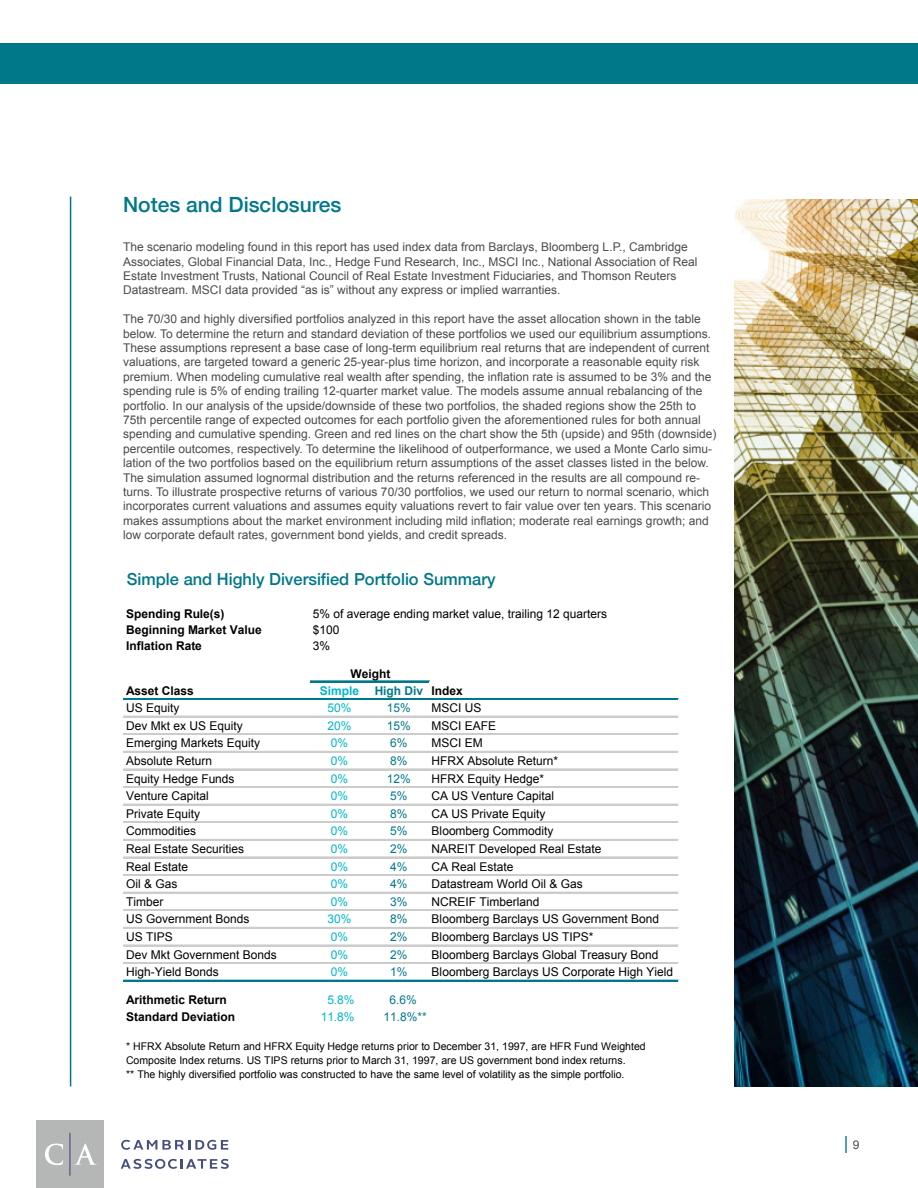
<style>
.page{position:relative;width:918px;height:1188px;background:#fff}
.page>*{position:absolute;margin:0;border:0;box-sizing:border-box;transform-origin:0 0}
.Disclosure_header{font:500 21px "Helvetica Neue LT";color:#00788a}
.t1{font:18px "Arial";color:#00788a}
.t2{font:500 16.65px "Helvetica Neue LT";color:#00788a}
.InDesign_Exhibit_Not{font:12px/14.4px "Arial";color:#4a4b4c}
.t3{font:12px "Arial";color:#000}
.t4{font:700 12px "Arial";color:#000}
.t5{font:12px "Arial";color:#00788a}
.t6{font:12px "Arial";color:#00b5cc}
.t7{font:700 12px "Arial";color:#00788a}
.t8{font:700 12px "Arial";color:#00b5cc}
.t9{font:10.65px/13.6px "Arial";color:#000}
.s1{color:#000}
.s2{font-size:12px;color:#4a4b4c}
</style>
<div class="page">
<div style="left:36px;top:1120px;width:68px;height:68px;background:#b5b7b7"></div>
<svg style="left:45px;top:1144px;width:18px;height:21px"></svg>
<svg style="left:74px;top:1144px;width:23px;height:21px"></svg>
<svg style="left:121px;top:1140px;width:107px;height:10px"></svg>
<svg style="left:121px;top:1159px;width:108px;height:10px"></svg>
<hr style="left:70px;top:1133px;width:1px;height:43px;background:#454e7e">
<div style="left:0;top:44px;width:918px;height:40px;background:#00788a"></div>
<hr style="left:70px;top:197px;width:1px;height:889px;background:#00788a">
<img style="left:734px;top:200px;width:184px;height:886px">
<hr style="left:310px;top:681px;width:119px;height:1px;background:#00788a">
<hr style="left:124px;top:698px;width:554px;height:2px;background:#00788a">
<hr style="left:124px;top:716px;width:554px;height:2px;background:#ccc">
<hr style="left:124px;top:733px;width:554px;height:1px;background:#ccc">
<hr style="left:124px;top:734px;width:554px;height:1px;background:#ccc">
<hr style="left:124px;top:751px;width:554px;height:2px;background:#ccc">
<hr style="left:124px;top:769px;width:554px;height:1px;background:#ccc">
<hr style="left:124px;top:786px;width:554px;height:2px;background:#ccc">
<hr style="left:124px;top:804px;width:554px;height:2px;background:#ccc">
<hr style="left:124px;top:821px;width:554px;height:1px;background:#ccc">
<hr style="left:124px;top:822px;width:554px;height:1px;background:#ccc">
<hr style="left:124px;top:839px;width:554px;height:2px;background:#ccc">
<hr style="left:124px;top:857px;width:554px;height:1px;background:#ccc">
<hr style="left:124px;top:874px;width:554px;height:1px;background:#ccc">
<hr style="left:124px;top:875px;width:554px;height:1px;background:#ccc">
<hr style="left:124px;top:892px;width:554px;height:2px;background:#ccc">
<hr style="left:124px;top:909px;width:554px;height:1px;background:#ccc">
<hr style="left:124px;top:910px;width:554px;height:1px;background:#ccc">
<hr style="left:124px;top:927px;width:554px;height:2px;background:#ccc">
<hr style="left:124px;top:945px;width:554px;height:1px;background:#ccc">
<hr style="left:124px;top:962px;width:554px;height:1px;background:#ccc">
<hr style="left:124px;top:963px;width:554px;height:1px;background:#ccc">
<hr style="left:124px;top:980px;width:554px;height:2px;background:#00788a">
<p class="Disclosure_header" style="left:123px;top:192px;width:220px">Notes and Disclosures</p>
<p class="InDesign_Exhibit_Not" style="left:123px;top:240px;width:576px">The scenario modeling found in this report has used index data from Barclays, Bloomberg L.P., Cambridge Associates, Global Financial Data, Inc., Hedge Fund Research, Inc., MSCI Inc., National Association of Real Estate Investment Trusts, National Council of Real Estate Investment Fiduciaries, and Thomson Reuters Datastream. MSCI data provided “as is” without any express or implied warranties.</p>
<p class="InDesign_Exhibit_Not" style="left:123px;top:312px;width:595px">The 70/30 and highly diversified portfolios analyzed in this report have the asset allocation shown in the table below. To determine the return and standard deviation of these portfolios we used our equilibrium assumptions.<br>These assumptions represent a base case of long-term equilibrium real returns that are independent of current valuations, are targeted toward a generic 25-year-plus time horizon, and incorporate a reasonable equity risk premium. When modeling cumulative real wealth after spending, the inflation rate is assumed to be 3% and the spending rule is 5% of ending trailing 12-quarter market value. The models assume annual rebalancing of the portfolio. In our analysis of the upside/downside of these two portfolios, the shaded regions show the 25th to 75th percentile range of expected outcomes for each portfolio given the aforementioned rules for both annual spending and cumulative spending. Green and red lines on the chart show the 5th (upside) and 95th (downside) percentile outcomes, respectively. To determine the likelihood of outperformance, we used a Monte Carlo simu&shy;lation of the two portfolios based on the equilibrium return assumptions of the asset classes listed in the below.<br>The simulation assumed lognormal distribution and the returns referenced in the results are all compound re&shy;turns. To illustrate prospective returns of various 70/30 portfolios, we used our return to normal scenario, which incorporates current valuations and assumes equity valuations revert to fair value over ten years. This scenario makes assumptions about the market environment including mild inflation; moderate real earnings growth; and low corporate default rates, government bond yields, and credit spreads.</p>
<p class="t2" style="left:127px;top:569px;width:370px">Simple and Highly Diversified Portfolio Summary</p>
<p class="t4" style="left:126px;top:605px;width:100px">Spending Rule(s)</p>
<p class="t3" style="left:313px;top:606px;width:296px">5% of average ending market value, trailing 12 quarters</p>
<p class="t4" style="left:126px;top:622px;width:137px">Beginning Market Value</p>
<p class="t3" style="left:313px;top:622px;width:28px">$100</p>
<p class="t4" style="left:126px;top:638px;width:77px">Inflation Rate</p>
<p class="t3" style="left:313px;top:638px;width:19px">3%</p>
<p class="t4" style="left:126px;top:683px;width:69px">Asset Class</p>
<p class="t8" style="left:320px;top:683px;width:41px">Simple</p>
<p class="t7" style="left:375px;top:683px;width:90px">High Div <span class="s1">Index</span></p>
<p class="t3" style="left:126px;top:700px;width:55px">US Equity</p>
<p class="t6" style="left:327px;top:700px;width:25px">50%</p>
<p class="t5" style="left:387px;top:700px;width:25px">15%</p>
<p class="t3" style="left:432px;top:700px;width:51px">MSCI US</p>
<p class="t3" style="left:126px;top:718px;width:118px">Dev Mkt ex US Equity</p>
<p class="t6" style="left:327px;top:718px;width:25px">20%</p>
<p class="t5" style="left:387px;top:718px;width:25px">15%</p>
<p class="t3" style="left:432px;top:718px;width:66px">MSCI EAFE</p>
<p class="t3" style="left:126px;top:735px;width:135px">Emerging Markets Equity</p>
<p class="t6" style="left:331px;top:735px;width:19px">0%</p>
<p class="t5" style="left:390px;top:735px;width:19px">6%</p>
<p class="t3" style="left:432px;top:735px;width:53px">MSCI EM</p>
<p class="t3" style="left:126px;top:753px;width:87px">Absolute Return</p>
<p class="t6" style="left:331px;top:753px;width:19px">0%</p>
<p class="t5" style="left:390px;top:753px;width:19px">8%</p>
<p class="t3" style="left:432px;top:753px;width:128px">HFRX Absolute Return*</p>
<p class="t3" style="left:126px;top:771px;width:110px">Equity Hedge Funds</p>
<p class="t6" style="left:331px;top:771px;width:19px">0%</p>
<p class="t5" style="left:387px;top:771px;width:25px">12%</p>
<p class="t3" style="left:432px;top:771px;width:114px">HFRX Equity Hedge*</p>
<p class="t3" style="left:126px;top:788px;width:84px">Venture Capital</p>
<p class="t6" style="left:331px;top:788px;width:19px">0%</p>
<p class="t5" style="left:390px;top:788px;width:19px">5%</p>
<p class="t3" style="left:432px;top:788px;width:124px">CA US Venture Capital</p>
<p class="t3" style="left:126px;top:806px;width:75px">Private Equity</p>
<p class="t6" style="left:331px;top:806px;width:19px">0%</p>
<p class="t5" style="left:390px;top:806px;width:19px">8%</p>
<p class="t3" style="left:432px;top:806px;width:115px">CA US Private Equity</p>
<p class="t3" style="left:126px;top:823px;width:71px">Commodities</p>
<p class="t6" style="left:331px;top:823px;width:19px">0%</p>
<p class="t5" style="left:390px;top:823px;width:19px">5%</p>
<p class="t3" style="left:432px;top:823px;width:123px">Bloomberg Commodity</p>
<p class="t3" style="left:126px;top:841px;width:119px">Real Estate Securities</p>
<p class="t6" style="left:331px;top:841px;width:19px">0%</p>
<p class="t5" style="left:390px;top:841px;width:19px">2%</p>
<p class="t3" style="left:432px;top:841px;width:171px">NAREIT Developed Real Estate</p>
<p class="t3" style="left:126px;top:859px;width:63px">Real Estate</p>
<p class="t6" style="left:331px;top:859px;width:19px">0%</p>
<p class="t5" style="left:390px;top:859px;width:19px">4%</p>
<p class="t3" style="left:432px;top:859px;width:83px">CA Real Estate</p>
<p class="t3" style="left:126px;top:876px;width:53px">Oil &amp; Gas</p>
<p class="t6" style="left:331px;top:876px;width:19px">0%</p>
<p class="t5" style="left:390px;top:876px;width:19px">4%</p>
<p class="t3" style="left:432px;top:876px;width:153px">Datastream World Oil &amp; Gas</p>
<p class="t3" style="left:126px;top:894px;width:39px">Timber</p>
<p class="t6" style="left:331px;top:894px;width:19px">0%</p>
<p class="t5" style="left:390px;top:894px;width:19px">3%</p>
<p class="t3" style="left:432px;top:894px;width:109px">NCREIF Timberland</p>
<p class="t3" style="left:126px;top:911px;width:125px">US Government Bonds</p>
<p class="t6" style="left:327px;top:911px;width:25px">30%</p>
<p class="t5" style="left:390px;top:911px;width:19px">8%</p>
<p class="t3" style="left:432px;top:911px;width:229px">Bloomberg Barclays US Government Bond</p>
<p class="t3" style="left:126px;top:929px;width:48px">US TIPS</p>
<p class="t6" style="left:331px;top:929px;width:19px">0%</p>
<p class="t5" style="left:390px;top:929px;width:19px">2%</p>
<p class="t3" style="left:432px;top:929px;width:163px">Bloomberg Barclays US TIPS*</p>
<p class="t3" style="left:126px;top:947px;width:152px">Dev Mkt Government Bonds</p>
<p class="t6" style="left:331px;top:947px;width:19px">0%</p>
<p class="t5" style="left:390px;top:947px;width:19px">2%</p>
<p class="t3" style="left:432px;top:947px;width:228px">Bloomberg Barclays Global Treasury Bond</p>
<p class="t3" style="left:126px;top:964px;width:94px">High-Yield Bonds</p>
<p class="t6" style="left:331px;top:964px;width:19px">0%</p>
<p class="t5" style="left:390px;top:964px;width:19px">1%</p>
<p class="t3" style="left:432px;top:964px;width:243px">Bloomberg Barclays US Corporate High Yield</p>
<p class="t4" style="left:126px;top:992px;width:102px">Arithmetic Return</p>
<p class="t6" style="left:327px;top:992px;width:29px">5.8%</p>
<p class="t5" style="left:390px;top:992px;width:29px">6.6%</p>
<p class="t4" style="left:126px;top:1008px;width:110px">Standard Deviation</p>
<p class="t6" style="left:321px;top:1009px;width:35px">11.8%</p>
<p class="t5" style="left:384px;top:1009px;width:45px">11.8%**</p>
<p class="t4" style="left:351px;top:665px;width:41px">Weight</p>
<p class="t9" style="left:126px;top:1040px;width:521px">* HFRX Absolute Return and HFRX Equity Hedge returns prior to December 31, 1997, are HFR Fund Weighted<br>Composite Index returns. US TIPS returns prior to March 31, 1997, are US government bond index returns.</p>
<p class="t9" style="left:126px;top:1067px;width:500px">** The highly diversified portfolio was constructed to have the same level of volatility as the simple portfolio.</p>
<h2 class="t1" style="left:844px;top:1131px;width:17px">| <span class="s2">9</span></h2>
</div>
